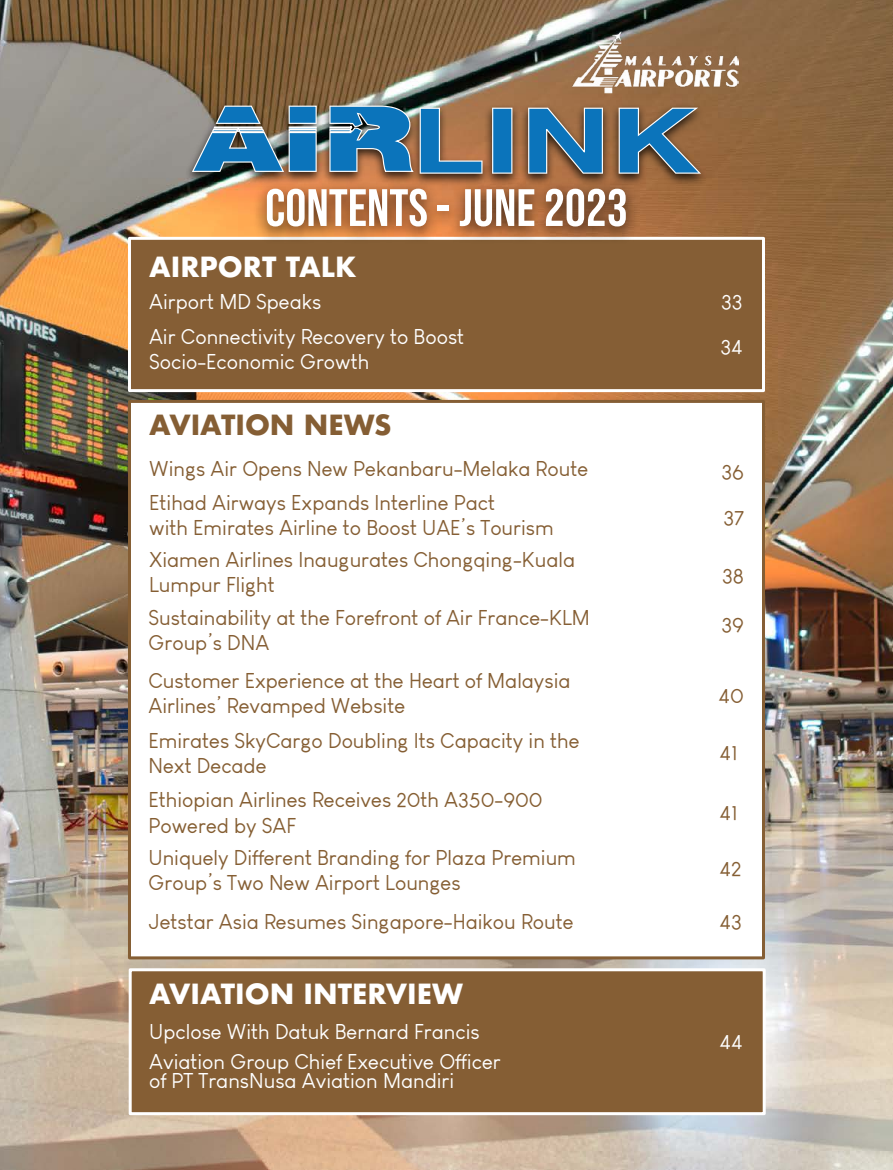
<style>
.page{position:relative;width:893px;height:1170px;background:#fff}
.page>*{position:absolute;margin:0;border:0;box-sizing:border-box;transform-origin:0 0}
.t1{font:52.5px "Bebas Neue";color:#fff}
.t2{font:700 27px "Futura";color:#fff}
.t3{font:700 27px "Futura";color:#855e34}
.t4{font:21px/25.2px "Louis George Cafe";color:#855e33}
.t5{font:21px/25.2px "Louis George Cafe";color:#855e34}
.t6{font:21px/35px "Louis George Cafe";color:#fff}
.t7{font:21px/25.2px "Louis George Cafe";color:#855e32}
</style>
<div class="page">
<img style="left:0;top:0;width:893px;height:1169px">
<img style="left:573px;top:29px;width:165px;height:69px">
<div style="left:128px;top:237px;width:637px;height:155px;background:#855e35;border:3px solid #fff"></div>
<div style="left:129px;top:968px;width:637px;height:147px;background:#855e34;border:3px solid #fff"></div>
<div style="left:128px;top:400px;width:637px;height:559px;background:#fff;border:3px solid #855e34"></div>
<div style="left:253px;top:179px;width:386px;height:65px;background:#000;opacity:.75"></div>
<div style="left:185px;top:101px;width:523px;height:86px;background:#000;opacity:.75"></div>
<svg style="left:192px;top:106px;width:125px;height:66px;background:#4e7f9c"></svg>
<svg style="left:329px;top:106px;width:85px;height:66px;background:#407ea7"></svg>
<svg style="left:420px;top:108px;width:62px;height:66px;background:#737c82"></svg>
<svg style="left:492px;top:108px;width:20px;height:66px"></svg>
<svg style="left:528px;top:108px;width:75px;height:66px;background:#4a7a99"></svg>
<svg style="left:619px;top:108px;width:82px;height:66px;background:#547486"></svg>
<h1 class="t1" style="left:265px;top:178px;width:364px">CONTENTs - JUNE 2023</h1>
<p class="t2" style="left:149px;top:247px;width:209px">AIRPORT TALK</p>
<p class="t6" style="left:149px;top:284px;width:317px">Airport MD Speaks<br>Air Connectivity Recovery to Boost</p>
<p class="t6" style="left:149px;top:344px;width:222px">Socio-Economic Growth</p>
<p class="t3" style="left:149px;top:405px;width:244px">AVIATION NEWS</p>
<p class="t4" style="left:149px;top:456px;width:440px">Wings Air Opens New Pekanbaru-Melaka Route</p>
<p class="t5" style="left:149px;top:490px;width:406px">Etihad Airways Expands Interline Pact<br>with Emirates Airline to Boost UAE’s Tourism</p>
<p class="t4" style="left:149px;top:547px;width:427px">Xiamen Airlines Inaugurates Chongqing-Kuala<br>Lumpur Flight</p>
<p class="t5" style="left:149px;top:605px;width:443px">Sustainability at the Forefront of Air France-KLM<br>Group’s DNA</p>
<p class="t4" style="left:149px;top:668px;width:423px">Customer Experience at the Heart of Malaysia<br>Airlines’ Revamped Website</p>
<p class="t4" style="left:149px;top:727px;width:433px">Emirates SkyCargo Doubling Its Capacity in the<br>Next Decade</p>
<p class="t7" style="left:149px;top:787px;width:396px">Ethiopian Airlines Receives 20th A350-900<br>Powered by SAF</p>
<p class="t4" style="left:149px;top:844px;width:429px">Uniquely Different Branding for Plaza Premium<br>Group’s Two New Airport Lounges</p>
<p class="t6" style="left:720px;top:280px;width:24px;line-height:44.4px">33<br>34</p>
<p class="t4" style="left:721px;top:449px;width:24px;line-height:45.8px">36<br>37</p>
<p class="t4" style="left:722px;top:563px;width:23px">38</p>
<p class="t4" style="left:721px;top:611px;width:24px">39</p>
<p class="t4" style="left:719px;top:683px;width:27px">40</p>
<p class="t4" style="left:720px;top:739px;width:20px">41</p>
<p class="t4" style="left:720px;top:799px;width:20px">41</p>
<p class="t4" style="left:720px;top:855px;width:23px">42</p>
<p class="t5" style="left:149px;top:909px;width:426px">Jetstar Asia Resumes Singapore-Haikou Route</p>
<p class="t4" style="left:720px;top:909px;width:24px">43</p>
<p class="t2" style="left:149px;top:974px;width:316px">AVIATION INTERVIEW</p>
<p class="t6" style="left:149px;top:1013px;width:332px">Upclose With Datuk Bernard Francis</p>
<p class="t6" style="left:720px;top:1024px;width:24px">44</p>
<p class="t6" style="left:149px;top:1051px;width:353px;line-height:19.5px">Aviation Group Chief Executive Officer of PT TransNusa Aviation Mandiri</p>
</div>
